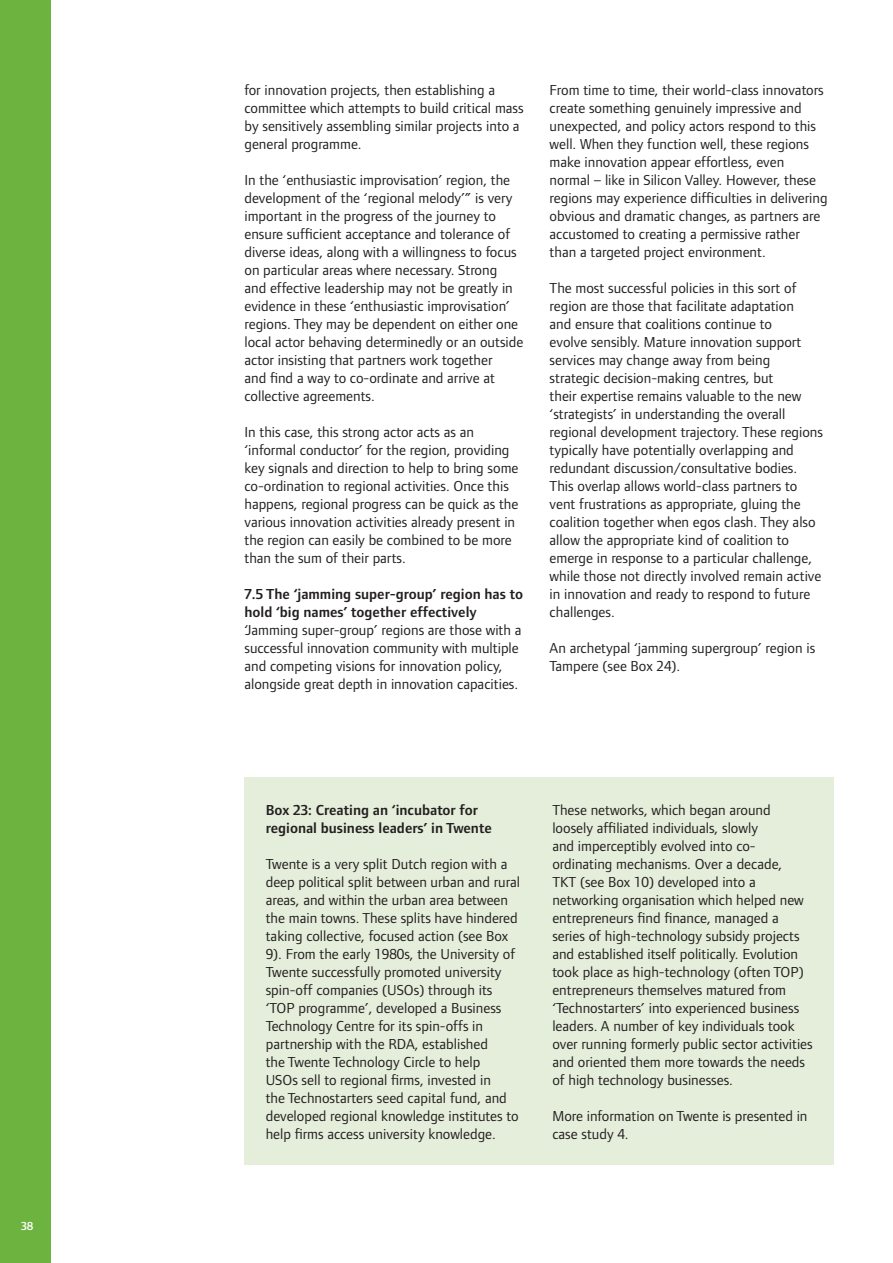
<style>
.page{position:relative;width:893px;height:1263px;background:#fff}
.page>*{position:absolute;margin:0;border:0;box-sizing:border-box;transform-origin:0 0}
.t1{font:15px/18px "Foundry Form Sans";color:#231f20}
.t2{font:600 15px/18px "Foundry Form Sans";color:#231f20}
.t3{font:600 12px "Foundry Form Sans";color:#fff}
</style>
<div class="page">
<div style="left:0;top:0;width:51px;height:1263px;background:#6db33f"></div>
<div style="left:244px;top:778px;width:590px;height:387px;background:#e4eeda"></div>
<p class="t3" style="left:21px;top:1221px;width:14px">38</p>
<p class="t1" style="left:244px;top:82px;width:281px">for innovation projects, then establishing a committee which attempts to build critical mass by sensitively assembling similar projects into a general programme.</p>
<p class="t1" style="left:244px;top:172px;width:280px">In the ‘enthusiastic improvisation’ region, the development of the ‘regional melody’” is very important in the progress of the journey to ensure sufficient acceptance and tolerance of diverse ideas, along with a willingness to focus on particular areas where necessary. Strong<br>and effective leadership may not be greatly in evidence in these ‘enthusiastic improvisation’ regions. They may be dependent on either one local actor behaving determinedly or an outside actor insisting that partners work together<br>and find a way to co-ordinate and arrive at collective agreements.</p>
<p class="t1" style="left:244px;top:424px;width:275px">In this case, this strong actor acts as an ‘informal conductor’ for the region, providing key signals and direction to help to bring some co-ordination to regional activities. Once this happens, regional progress can be quick as the various innovation activities already present in the region can easily be combined to be more than the sum of their parts.</p>
<p class="t2" style="left:244px;top:586px;width:280px">7.5 The ‘jamming super-group’ region has to hold ‘big names’ together effectively</p>
<p class="t1" style="left:244px;top:622px;width:278px">‘Jamming super-group’ regions are those with a successful innovation community with multiple and competing visions for innovation policy, alongside great depth in innovation capacities.</p>
<p class="t1" style="left:550px;top:82px;width:279px">From time to time, their world-class innovators create something genuinely impressive and unexpected, and policy actors respond to this well. When they function well, these regions make innovation appear effortless, even normal – like in Silicon Valley. However, these regions may experience difficulties in delivering obvious and dramatic changes, as partners are accustomed to creating a permissive rather than a targeted project environment.</p>
<p class="t1" style="left:550px;top:280px;width:275px">The most successful policies in this sort of region are those that facilitate adaptation<br>and ensure that coalitions continue to<br>evolve sensibly. Mature innovation support services may change away from being strategic decision-making centres, but<br>their expertise remains valuable to the new ‘strategists’ in understanding the overall regional development trajectory. These regions typically have potentially overlapping and redundant discussion/consultative bodies.<br>This overlap allows world-class partners to vent frustrations as appropriate, gluing the coalition together when egos clash. They also allow the appropriate kind of coalition to emerge in response to a particular challenge, while those not directly involved remain active in innovation and ready to respond to future challenges.</p>
<p class="t1" style="left:550px;top:640px;width:267px">An archetypal ‘jamming supergroup’ region is<br>Tampere (see Box 24).</p>
<p class="t2" style="left:266px;top:802px;width:228px">Box 23: Creating an ‘incubator for regional business leaders’ in Twente</p>
<p class="t1" style="left:266px;top:856px;width:256px">Twente is a very split Dutch region with a deep political split between urban and rural areas, and within the urban area between the main towns. These splits have hindered taking collective, focused action (see Box 9). From the early 1980s, the University of Twente successfully promoted university spin-off companies (USOs) through its ‘TOP programme’, developed a Business Technology Centre for its spin-offs in partnership with the RDA, established<br>the Twente Technology Circle to help<br>USOs sell to regional firms, invested in<br>the Technostarters seed capital fund, and developed regional knowledge institutes to help firms access university knowledge.</p>
<p class="t1" style="left:552px;top:802px;width:262px">These networks, which began around loosely affiliated individuals, slowly<br>and imperceptibly evolved into co&shy;ordinating mechanisms. Over a decade,<br>TKT (see Box 10) developed into a networking organisation which helped new entrepreneurs find finance, managed a series of high-technology subsidy projects and established itself politically. Evolution took place as high-technology (often TOP) entrepreneurs themselves matured from ‘Technostarters’ into experienced business leaders. A number of key individuals took over running formerly public sector activities and oriented them more towards the needs of high technology businesses.</p>
<p class="t1" style="left:552px;top:1108px;width:257px">More information on Twente is presented in case study 4.</p>
</div>
